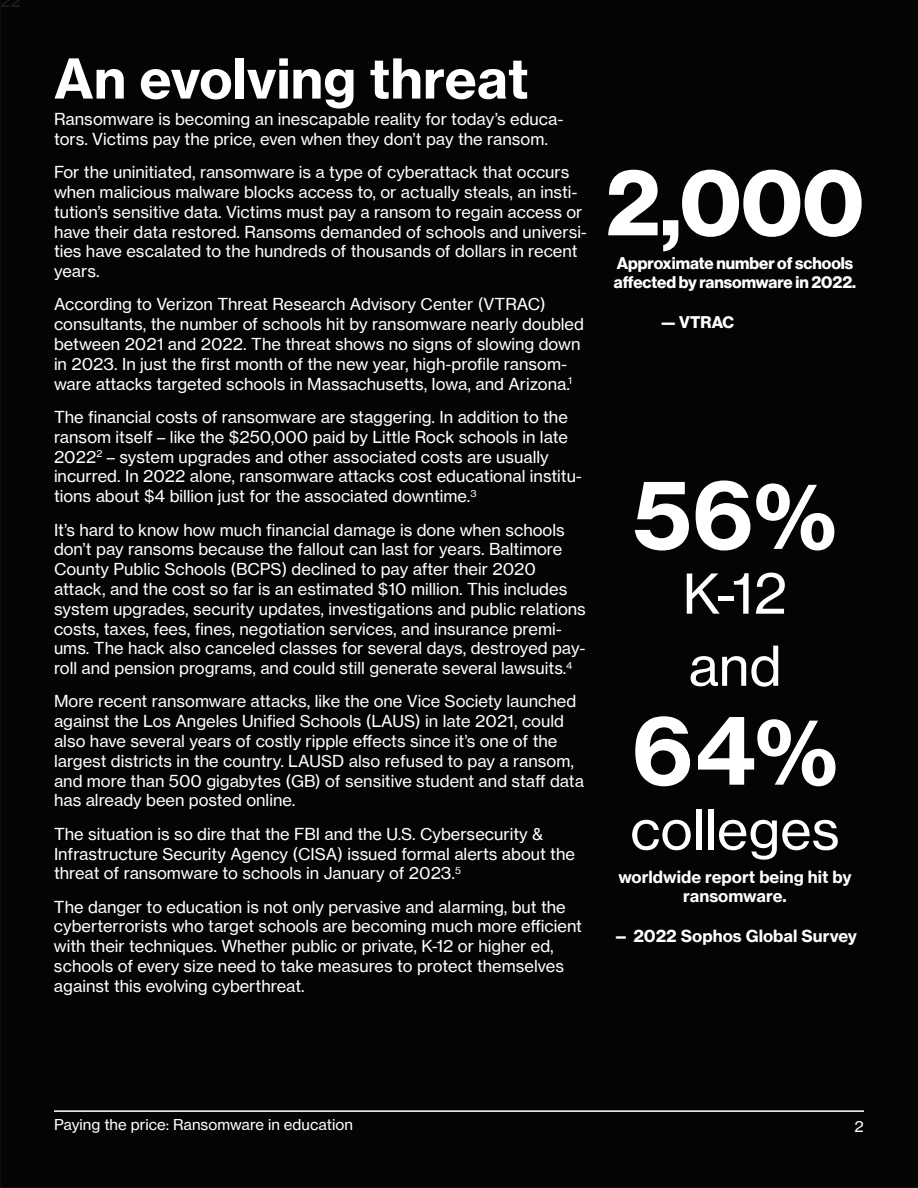
<style>
.page{position:relative;width:918px;height:1188px;background:#040503}
.page>*{position:absolute;margin:0;border:0;box-sizing:border-box;transform-origin:0 0}
.t1{font:700 90px "Verizon NHGTX";color:#fff}
.Verizon{font:700 90px "Verizon NHGDS";color:#fff}
.Verizon-2{font:700 54px "Verizon NHGTX";color:#fff}
.t2{font:54px "Verizon NHGTX";color:#fff}
.Verizon-3{font:16.5px/19.8px "Verizon NHGTX";color:#fff}
.Verizon-4{font:700 16.5px/19.8px "Verizon NHGDS";color:#fff}
.t3{font:700 16.5px/19.8px "Verizon NHGTX";color:#fff;text-align:center}
.t4{font:16.5px "Verizon NHGTX";color:#231f20}
.t5{font:15px "Verizon NHGTX";color:#fff}
</style>
<div class="page">
<hr style="left:54px;top:1110px;width:810px;height:2px;background:#fff">
<p class="t4" style="left:0;top:-9px;width:22px">22</p>
<p class="Verizon-2" style="left:54px;top:45px;width:476px">An evolving threat</p>
<p class="Verizon-3" style="left:54px;top:109px;width:511px">Ransomware is becoming an inescapable reality for today’s educa&shy;tors. Victims pay the price, even when they don’t pay the ransom.</p>
<p class="Verizon-3" style="left:54px;top:162px;width:535px">For the uninitiated, ransomware is a type of cyberattack that occurs when malicious malware blocks access to, or actually steals, an insti&shy;tution’s sensitive data. Victims must pay a ransom to regain access or have their data restored. Ransoms demanded of schools and universi&shy;ties have escalated to the hundreds of thousands of dollars in recent years.</p>
<p class="Verizon-3" style="left:54px;top:294px;width:531px">According to Verizon Threat Research Advisory Center (VTRAC) consultants, the number of schools hit by ransomware nearly doubled between 2021 and 2022. The threat shows no signs of slowing down in 2023. In just the first month of the new year, high-profile ransom&shy;ware attacks targeted schools in Massachusetts, Iowa, and Arizona.<sup>1</sup></p>
<p class="Verizon-3" style="left:54px;top:407px;width:530px">The financial costs of ransomware are staggering. In addition to the ransom itself – like the $250,000 paid by Little Rock schools in late 2022<sup>2</sup> – system upgrades and other associated costs are usually incurred. In 2022 alone, ransomware attacks cost educational institu&shy;tions about $4 billion just for the associated downtime.<sup>3</sup></p>
<p class="Verizon-3" style="left:54px;top:519px;width:533px">It’s hard to know how much financial damage is done when schools don’t pay ransoms because the fallout can last for years. Baltimore County Public Schools (BCPS) declined to pay after their 2020 attack, and the cost so far is an estimated $10 million. This includes system upgrades, security updates, investigations and public relations costs, taxes, fees, fines, negotiation services, and insurance premi&shy;ums. The hack also canceled classes for several days, destroyed pay&shy;roll and pension programs, and could still generate several lawsuits.<sup>4</sup></p>
<p class="Verizon-3" style="left:54px;top:691px;width:532px">More recent ransomware attacks, like the one Vice Society launched against the Los Angeles Unified Schools (LAUS) in late 2021, could also have several years of costly ripple effects since it’s one of the largest districts in the country. LAUSD also refused to pay a ransom, and more than 500 gigabytes (GB) of sensitive student and staff data has already been posted online.</p>
<p class="Verizon-3" style="left:54px;top:823px;width:523px">The situation is so dire that the FBI and the U.S. Cybersecurity &amp;<br>Infrastructure Security Agency (CISA) issued formal alerts about the threat of ransomware to schools in January of 2023.<sup>5</sup></p>
<p class="Verizon-3" style="left:54px;top:896px;width:530px">The danger to education is not only pervasive and alarming, but the cyberterrorists who target schools are becoming much more efficient with their techniques. Whether public or private, K-12 or higher ed, schools of every size need to take measures to protect themselves against this evolving cyberthreat.</p>
<p class="Verizon" style="left:606px;top:151px;width:259px">2,000</p>
<p class="Verizon-4" style="left:614px;top:253px;width:244px">Approximate number of schools affected by ransomware in 2022.</p>
<p class="Verizon-4" style="left:660px;top:312px;width:76px">— VTRAC</p>
<p class="t1" style="left:633px;top:459px;width:206px">56%</p>
<p class="t2" style="left:683px;top:561px;width:106px">K-12</p>
<p class="t2" style="left:688px;top:633px;width:95px">and</p>
<p class="t1" style="left:632px;top:695px;width:208px">64%</p>
<p class="t2" style="left:630px;top:797px;width:211px">colleges</p>
<p class="t3" style="left:618px;top:866px;width:235px">worldwide report being hit by ransomware.</p>
<p class="t3" style="left:613px;top:926px;width:246px">— 2022 Sophos Global Survey</p>
<p class="t5" style="left:54px;top:1115px;width:300px">Paying the price: Ransomware in education</p>
<p class="t5" style="left:855px;top:1118px;width:11px">2</p>
</div>
